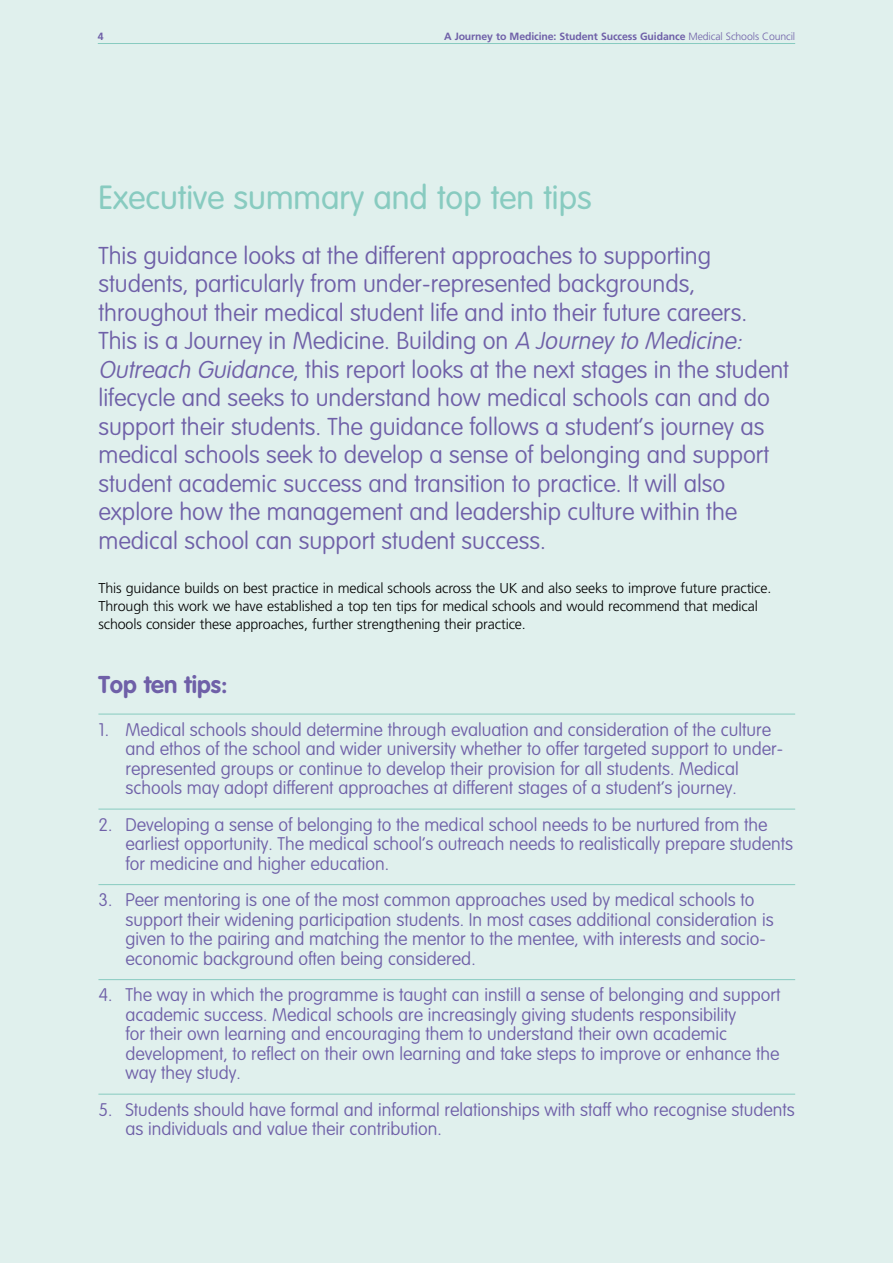
<style>
.page{position:relative;width:893px;height:1263px;background:#e0f0ed}
.page>*{position:absolute;margin:0;border:0;box-sizing:border-box;transform-origin:0 0}
.t1{font:300 33px "VAG Rounded";color:#88cbc0}
.t2{font:100 24px/28.5px "VAG Rounded";color:#6f60a8}
.t3{font:700 24px "VAG Rounded";color:#6f60a8}
.t4{font:100 18px/19.5px "VAG Rounded";color:#6f60a8}
.t5{font:300 14.25px/18px "Frutiger";letter-spacing:-.01em;color:#000}
.t6{font:700 10.5px "Frutiger";letter-spacing:-.01em;color:#6f60a8}
.s1{font-weight:300}
.s2{font-style:italic}
</style>
<div class="page">
<hr style="left:98px;top:43px;width:697px;height:1px;background:#88cbc0">
<hr style="left:98px;top:714px;width:697px;height:1px;background:#88cbc0">
<hr style="left:98px;top:809px;width:697px;height:1px;background:#88cbc0">
<hr style="left:98px;top:884px;width:697px;height:1px;background:#88cbc0">
<hr style="left:98px;top:979px;width:697px;height:1px;background:#88cbc0">
<hr style="left:98px;top:1094px;width:697px;height:1px;background:#88cbc0">
<p class="t6" style="left:98px;top:30px;width:7px">4</p>
<p class="t6" style="left:444px;top:30px;width:353px">A Journey to Medicine: Student Success Guidance <span class="s1">Medical Schools Council</span></p>
<h1 class="t1" style="left:98px;top:178px;width:495px">Executive summary and top ten tips</h1>
<p class="t2" style="left:98px;top:241px;width:692px">This guidance looks at the different approaches to supporting students, particularly from under-represented backgrounds, throughout their medical student life and into their future careers.<br>This is a Journey in Medicine. Building on <span class="s2">A Journey to Medicine:<br>Outreach Guidance</span>, this report looks at the next stages in the student lifecycle and seeks to understand how medical schools can and do support their students. The guidance follows a student’s journey as medical schools seek to develop a sense of belonging and support student academic success and transition to practice. It will also explore how the management and leadership culture within the medical school can support student success.</p>
<p class="t5" style="left:98px;top:580px;width:674px">This guidance builds on best practice in medical schools across the UK and also seeks to improve future practice.<br>Through this work we have established a top ten tips for medical schools and would recommend that medical schools consider these approaches, further strengthening their practice.</p>
<h2 class="t3" style="left:98px;top:670px;width:130px">Top ten tips:</h2>
<p class="t4" style="left:125px;top:720px;width:659px;text-indent:-27px">1. Medical schools should determine through evaluation and consideration of the culture and ethos of the school and wider university whether to offer targeted support to under&shy;represented groups or continue to develop their provision for all students. Medical schools may adopt different approaches at different stages of a student’s journey.</p>
<p class="t4" style="left:125px;top:815px;width:669px;text-indent:-27px">2. Developing a sense of belonging to the medical school needs to be nurtured from the earliest opportunity. The medical school’s outreach needs to realistically prepare students for medicine and higher education.</p>
<p class="t4" style="left:125px;top:890px;width:650px;text-indent:-27px">3. Peer mentoring is one of the most common approaches used by medical schools to support their widening participation students. In most cases additional consideration is given to the pairing and matching the mentor to the mentee, with interests and socio&shy;economic background often being considered.</p>
<p class="t4" style="left:125px;top:985px;width:656px;text-indent:-27px">4. The way in which the programme is taught can instill a sense of belonging and support academic success. Medical schools are increasingly giving students responsibility<br>for their own learning and encouraging them to understand their own academic development, to reflect on their own learning and take steps to improve or enhance the way they study.</p>
<p class="t4" style="left:125px;top:1099px;width:671px;text-indent:-27px">5. Students should have formal and informal relationships with staff who recognise students as individuals and value their contribution.</p>
</div>
